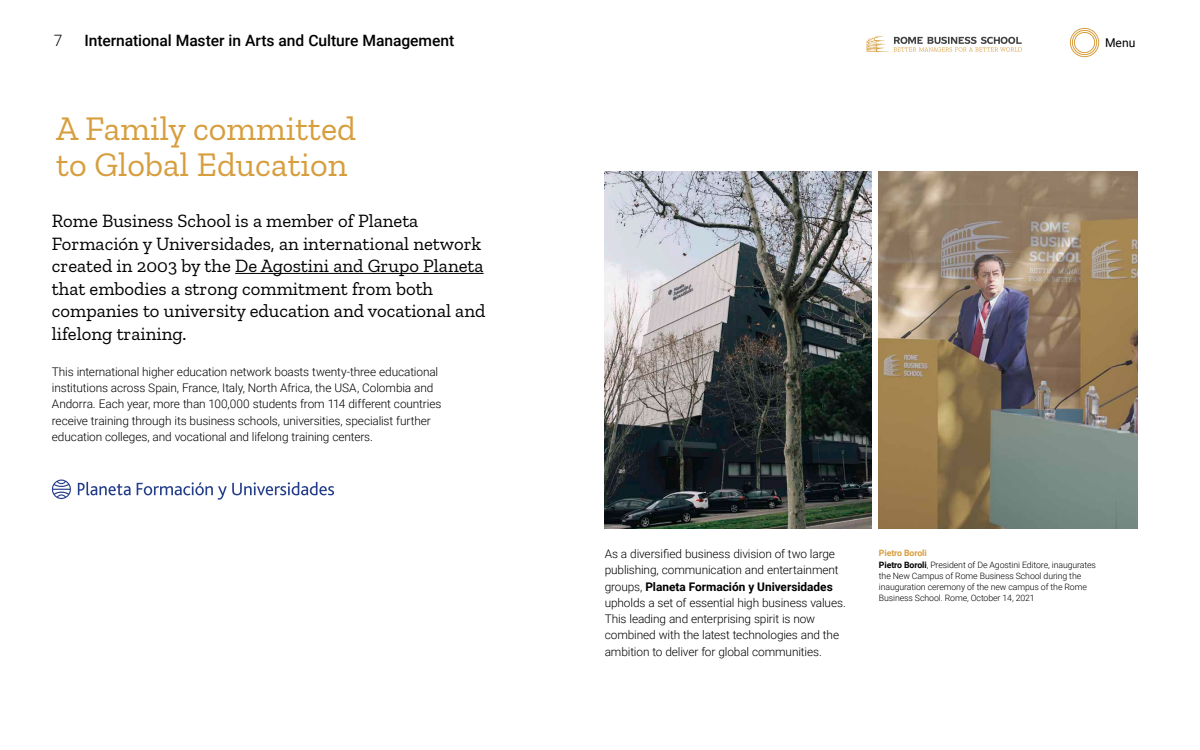
<style>
.page{position:relative;width:1200px;height:750px;background:#fff}
.page>*{position:absolute;margin:0;border:0;box-sizing:border-box;transform-origin:0 0}
.Titular_Seccion_Dora{font:34.38px "Zilla Slab";color:#d79e3e}
.Destacado_1_Zilla_Ne{font:18.75px/22.5px "Zilla Slab";color:#000}
.t1{font:500 15.62px "Roboto";letter-spacing:-.005em;color:#000}
.t2{font:300 15.62px "Roboto";color:#000}
.t3{font:12.12px "Roboto";color:#000}
.Texto_Descripciones{font:300 11.88px/16.2px "Roboto";letter-spacing:-.01em;color:#000}
.Descripcion_Profesor{font:300 8.75px/11.2px "Roboto";letter-spacing:-.01em;color:#000}
.Descripcion_Profesor-2{font:700 8.75px "Roboto";letter-spacing:-.01em;color:#d79e3e}
.s1{font-weight:700}
</style>
<div class="page">
<div style="left:1070px;top:28px;width:29px;height:29px;border:1px solid #d79e3e;border-radius:50%"></div>
<div style="left:1072px;top:30px;width:25px;height:25px;border:1px solid #d79e3e;border-radius:50%"></div>
<div style="left:1074px;top:32px;width:21px;height:21px;border:1px solid #d79e3e;border-radius:50%"></div>
<svg style="left:866px;top:36px;width:156px;height:16px"></svg>
<img style="left:879px;top:171px;width:259px;height:357px">
<img style="left:605px;top:171px;width:266px;height:357px">
<hr style="left:235px;top:273px;width:249px;height:1px;background:#000">
<svg style="left:137px;top:482px;width:197px;height:18px"></svg>
<svg style="left:52px;top:480px;width:19px;height:19px"></svg>
<svg style="left:78px;top:482px;width:53px;height:13px"></svg>
<h3 class="t2" style="left:54px;top:30px;width:10px">7</h3>
<h3 class="t1" style="left:84px;top:30px;width:372px">International Master in Arts and Culture Management</h3>
<p class="t3" style="left:1105px;top:34px;width:32px">Menu</p>
<p class="Titular_Seccion_Dora" style="left:56px;top:109px;width:301px">A Family committed</p>
<p class="Titular_Seccion_Dora" style="left:56px;top:146px;width:293px">to Global Education</p>
<p class="Destacado_1_Zilla_Ne" style="left:52px;top:210px;width:435px">Rome Business School is a member of Planeta Formación y Universidades, an international network created in 2003 by the De Agostini and Grupo Planeta that embodies a strong commitment from both companies to university education and vocational and lifelong training.</p>
<p class="Texto_Descripciones" style="left:52px;top:363px;width:391px">This international higher education network boasts twenty-three educational institutions across Spain, France, Italy, North Africa, the USA, Colombia and Andorra. Each year, more than 100,000 students from 114 different countries receive training through its business schools, universities, specialist further education colleges, and vocational and lifelong training centers.</p>
<p class="Texto_Descripciones" style="left:605px;top:545px;width:243px">As a diversified business division of two large publishing, communication and entertainment groups, <span class="s1">Planeta Formación y Universidades </span>upholds a set of essential high business values.<br>This leading and enterprising spirit is now combined with the latest technologies and the ambition to deliver for global communities.</p>
<p class="Descripcion_Profesor-2" style="left:879px;top:546px;width:49px">Pietro Boroli</p>
<p class="Descripcion_Profesor" style="left:879px;top:559px;width:219px"><span class="s1">Pietro Boroli</span>, President of De Agostini Editore, inaugurates the New Campus of Rome Business School during the inauguration ceremony of the new campus of the Rome Business School. Rome, October 14, 2021</p>
</div>
